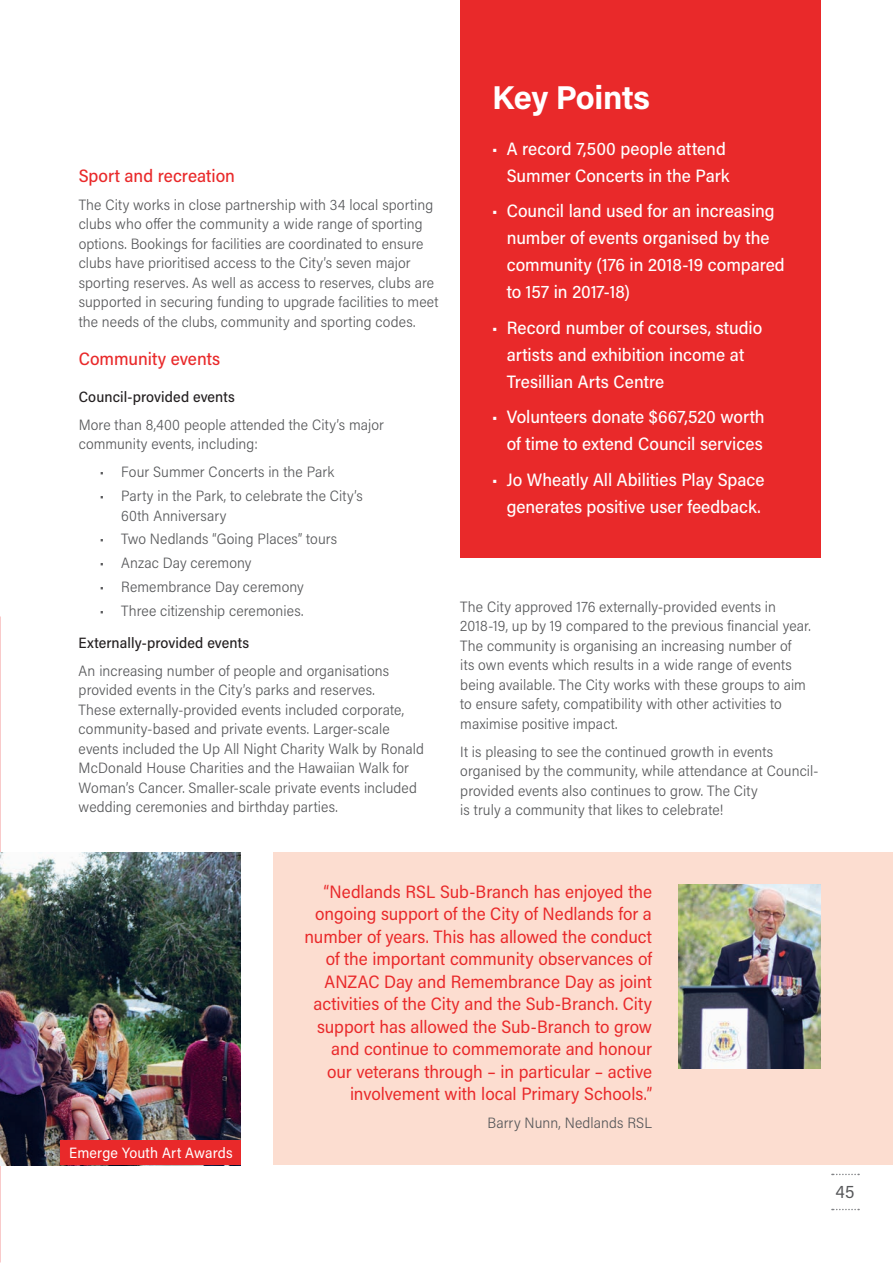
<style>
.page{position:relative;width:893px;height:1263px;background:#fff}
.page>*{position:absolute;margin:0;border:0;box-sizing:border-box;transform-origin:0 0}
.t1{font:700 33px "Acumin Pro";letter-spacing:-.015em;color:#fff}
.t2{font:18px/22.5px "Acumin Pro Semi Cond";color:#e9292a;text-align:right}
.t3{font:500 18px/27px "Acumin Pro Semi Cond";color:#fff;text-align:right}
.t4{font:500 18px "Acumin Pro Semi Cond";color:#e9292a}
.t5{font:18px "Acumin Pro Semi Cond";color:#57585a}
.t6{font:300 15px/19.5px "Acumin Pro Semi Cond";letter-spacing:.005em;color:#57585a}
.t7{font:500 15px "Acumin Pro Semi Cond";letter-spacing:.005em;color:#231f20}
.t8{font:15px "Acumin Pro Semi Cond";letter-spacing:.01em;color:#fff}
</style>
<div class="page">
<div style="left:460px;top:0;width:361px;height:557px;background:#e9292a"></div>
<div style="left:274px;top:852px;width:619px;height:313px;background:#fcddd0"></div>
<img style="left:679px;top:884px;width:142px;height:185px">
<img style="left:0;top:852px;width:241px;height:313px">
<div style="left:61px;top:1140px;width:180px;height:25px;background:#e9292a"></div>
<svg style="left:832px;top:1174px;width:27px;height:1px"></svg>
<svg style="left:832px;top:1209px;width:27px;height:1px"></svg>
<p class="t4" style="left:79px;top:163px;width:158px">Sport and recreation</p>
<p class="t6" style="left:79px;top:194px;width:361px">The City works in close partnership with 34 local sporting clubs who offer the community a wide range of sporting options. Bookings for facilities are coordinated to ensure clubs have prioritised access to the City’s seven major sporting reserves. As well as access to reserves, clubs are supported in securing funding to upgrade facilities to meet the needs of the clubs, community and sporting codes.</p>
<p class="t4" style="left:79px;top:346px;width:143px">Community events</p>
<p class="t7" style="left:79px;top:386px;width:158px">Council-provided events</p>
<p class="t6" style="left:79px;top:414px;width:307px">More than 8,400 people attended the City’s major community events, including:</p>
<p class="t6" style="left:100px;top:462px;width:236px">• Four Summer Concerts in the Park</p>
<p class="t6" style="left:121px;top:485px;width:243px;text-indent:-21px">• Party in the Park, to celebrate the City’s<br>60th Anniversary</p>
<p class="t6" style="left:100px;top:529px;width:239px">• Two Nedlands “Going Places” tours</p>
<p class="t6" style="left:100px;top:552px;width:153px">• Anzac Day ceremony</p>
<p class="t6" style="left:100px;top:576px;width:205px">• Remembrance Day ceremony</p>
<p class="t6" style="left:100px;top:600px;width:205px">• Three citizenship ceremonies.</p>
<p class="t7" style="left:79px;top:632px;width:172px">Externally-provided events</p>
<p class="t6" style="left:79px;top:660px;width:347px">An increasing number of people and organisations provided events in the City’s parks and reserves.<br>These externally-provided events included corporate, community-based and private events. Larger-scale events included the Up All Night Charity Walk by Ronald McDonald House Charities and the Hawaiian Walk for Woman’s Cancer. Smaller-scale private events included wedding ceremonies and birthday parties.</p>
<h1 class="t1" style="left:492px;top:75px;width:159px">Key Points</h1>
<p class="t3" style="left:492px;top:134px;width:239px">• A record 7,500 people attend<br>Summer Concerts in the Park</p>
<p class="t3" style="left:507px;top:197px;width:280px;text-align:left;text-indent:-15px">• Council land used for an increasing number of events organised by the community (176 in 2018-19 compared to 157 in 2017-18)</p>
<p class="t3" style="left:507px;top:313px;width:257px;text-align:left;text-indent:-15px">• Record number of courses, studio artists and exhibition income at<br>Tresillian Arts Centre</p>
<p class="t3" style="left:492px;top:403px;width:274px">• Volunteers donate $667,520 worth of time to extend Council services</p>
<p class="t3" style="left:492px;top:465px;width:274px;text-align:center">• Jo Wheatly All Abilities Play Space generates positive user feedback.</p>
<p class="t6" style="left:460px;top:596px;width:352px">The City approved 176 externally-provided events in 2018-19, up by 19 compared to the previous financial year.<br>The community is organising an increasing number of<br>its own events which results in a wide range of events being available. The City works with these groups to aim to ensure safety, compatibility with other activities to maximise positive impact.</p>
<p class="t6" style="left:460px;top:741px;width:360px">It is pleasing to see the continued growth in events organised by the community, while attendance at Council&shy;provided events also continues to grow. The City<br>is truly a community that likes to celebrate!</p>
<p class="t8" style="left:69px;top:1143px;width:165px">Emerge Youth Art Awards</p>
<p class="t2" style="left:304px;top:879px;width:349px">“Nedlands RSL Sub-Branch has enjoyed the ongoing support of the City of Nedlands for a number of years. This has allowed the conduct of the important community observances of ANZAC Day and Remembrance Day as joint activities of the City and the Sub-Branch. City support has allowed the Sub-Branch to grow and continue to commemorate and honour our veterans through – in particular – active involvement with local Primary Schools.”</p>
<p class="t6" style="left:487px;top:1113px;width:166px">Barry Nunn, Nedlands RSL</p>
<p class="t5" style="left:835px;top:1179px;width:20px">45</p>
</div>
